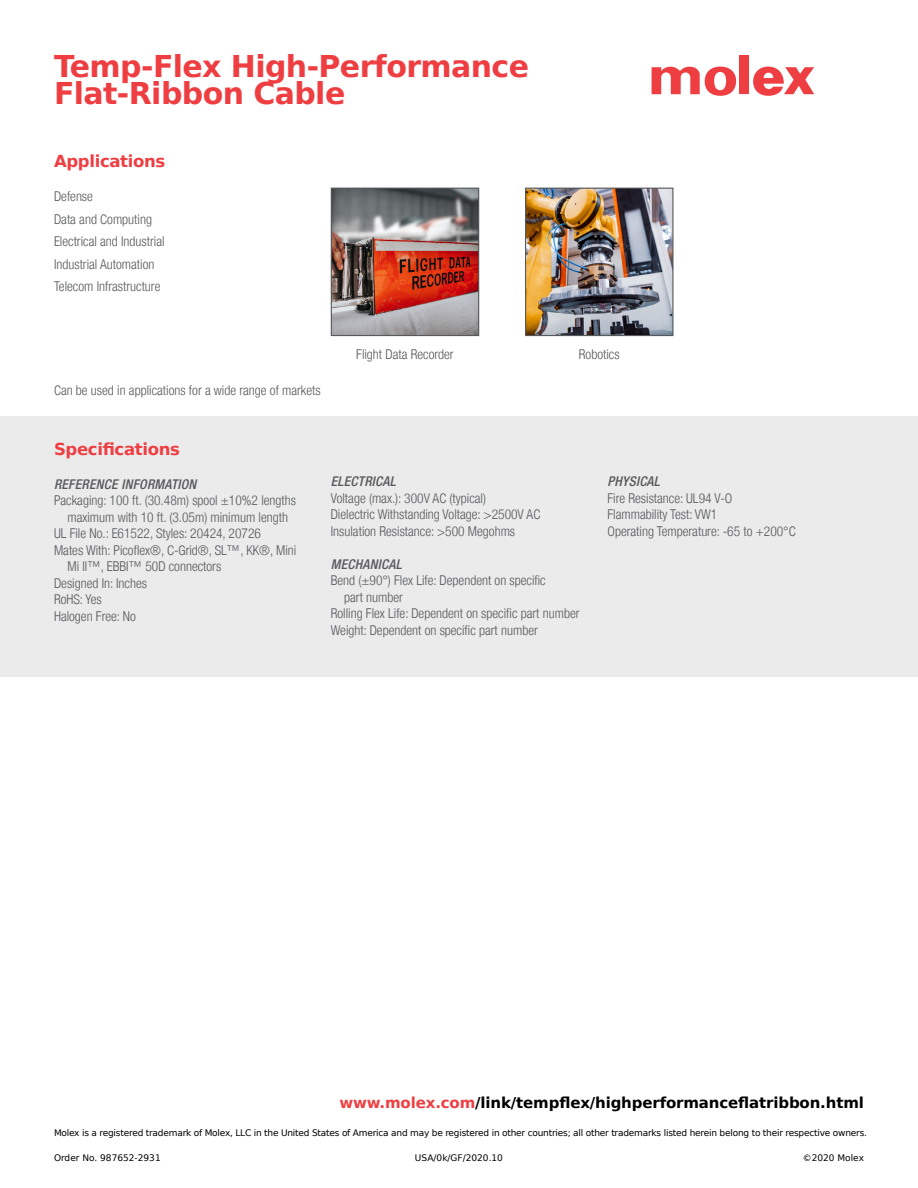
<style>
.page{position:relative;width:918px;height:1188px;background:#fff}
.page>*{position:absolute;margin:0;border:0;box-sizing:border-box;transform-origin:0 0}
.t1{font:700 30px/27px "Bitstream Vera Sans";letter-spacing:-.02em;color:#ef3e42}
.t2{font:700 16.5px "Bitstream Vera Sans";letter-spacing:-.02em;color:#ef3e42}
.t3{font:700 15px "Bitstream Vera Sans";letter-spacing:-.01em;color:#000}
.t4{font:300 condensed 13.5px/16.5px "Helvetica Neue LT";color:#58595b}
.t5{font:italic 500 condensed 13.5px "Helvetica Neue LT Std";letter-spacing:.02em;color:#58595b}
.t6{font:9px "Bitstream Vera Sans";letter-spacing:-.025em;color:#000}
.t7{font:9px "Bitstream Vera Sans";color:#000}
.s1{color:#ef3e42}
</style>
<div class="page">
<div style="left:0;top:416px;width:918px;height:261px;background:#ebebec"></div>
<img style="left:333px;top:190px;width:144px;height:144px">
<div style="left:331px;top:188px;width:148px;height:148px;border:1px solid #58595b"></div>
<img style="left:527px;top:190px;width:145px;height:144px">
<div style="left:525px;top:188px;width:149px;height:148px;border:1px solid #58595b"></div>
<div style="left:739px;top:56px;width:10px;height:38px;background:#ef3e42"></div>
<svg style="left:652px;top:66px;width:84px;height:30px"></svg>
<svg style="left:753px;top:67px;width:61px;height:29px"></svg>
<h1 class="t1" style="left:54px;top:53px;width:477px">Temp-Flex High-Performance<br>Flat-Ribbon Cable</h1>
<p class="t2" style="left:54px;top:152px;width:113px">Applications</p>
<p class="t4" style="left:54px;top:185px;width:112px;line-height:22.5px">Defense<br>Data and Computing<br>Electrical and Industrial<br>Industrial Automation<br>Telecom Infrastructure</p>
<p class="t4" style="left:54px;top:382px;width:268px">Can be used in applications for a wide range of markets</p>
<p class="t4" style="left:356px;top:346px;width:99px">Flight Data Recorder</p>
<p class="t4" style="left:579px;top:346px;width:42px">Robotics</p>
<p class="t2" style="left:54px;top:439px;width:127px">Specifications</p>
<p class="t5" style="left:54px;top:476px;width:144px">REFERENCE INFORMATION</p>
<p class="t4" style="left:54px;top:492px;width:244px">Packaging: 100 ft. (30.48m) spool ±10%2 lengths</p>
<p class="t4" style="left:68px;top:509px;width:222px">maximum with 10 ft. (3.05m) minimum length</p>
<p class="t4" style="left:54px;top:525px;width:209px">UL File No.: E61522, Styles: 20424, 20726</p>
<p class="t4" style="left:54px;top:542px;width:244px">Mates With: Picoflex®, C-Grid®, SL™, KK®, Mini</p>
<p class="t4" style="left:68px;top:558px;width:155px">Mi II™, EBBI™ 50D connectors</p>
<p class="t4" style="left:54px;top:575px;width:95px">Designed In: Inches</p>
<p class="t4" style="left:54px;top:591px;width:49px">RoHS: Yes</p>
<p class="t4" style="left:54px;top:608px;width:83px">Halogen Free: No</p>
<p class="t5" style="left:331px;top:473px;width:66px">ELECTRICAL</p>
<p class="t4" style="left:331px;top:490px;width:211px">Voltage (max.): 300V AC (typical)<br>Dielectric Withstanding Voltage: &gt;2500V AC<br>Insulation Resistance: &gt;500 Megohms</p>
<p class="t5" style="left:331px;top:556px;width:72px">MECHANICAL</p>
<p class="t4" style="left:331px;top:572px;width:217px">Bend (±90°) Flex Life: Dependent on specific</p>
<p class="t4" style="left:344px;top:589px;width:60px">part number</p>
<p class="t4" style="left:331px;top:605px;width:250px">Rolling Flex Life: Dependent on specific part number</p>
<p class="t4" style="left:331px;top:622px;width:209px">Weight: Dependent on specific part number</p>
<p class="t5" style="left:608px;top:473px;width:54px">PHYSICAL</p>
<p class="t4" style="left:608px;top:490px;width:190px">Fire Resistance: UL94 V-O<br>Flammability Test: VW1<br>Operating Temperature: -65 to +200°C</p>
<p class="t3" style="left:339px;top:1094px;width:526px"><span class="s1">www.molex.com</span>/link/tempflex/highperformanceflatribbon.html</p>
<p class="t6" style="left:54px;top:1128px;width:815px">Molex is a registered trademark of Molex, LLC in the United States of America and may be registered in other countries; all other trademarks listed herein belong to their respective owners.</p>
<p class="t7" style="left:54px;top:1152px;width:108px">Order No. 987652-2931</p>
<p class="t7" style="left:415px;top:1152px;width:90px">USA/0k/GF/2020.10</p>
<p class="t7" style="left:803px;top:1152px;width:63px">©2020 Molex</p>
</div>
